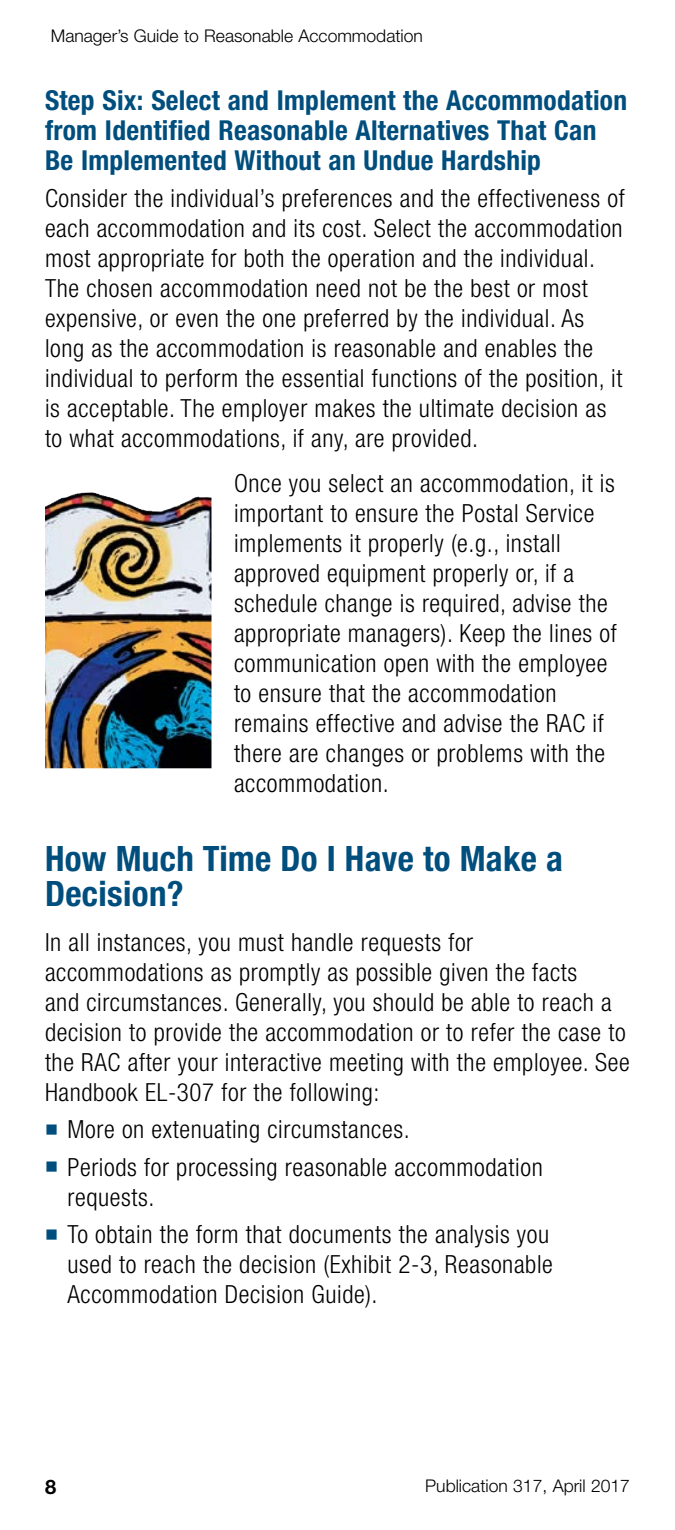
<style>
.page{position:relative;width:675px;height:1530px;background:#fff}
.page>*{position:absolute;margin:0;border:0;box-sizing:border-box;transform-origin:0 0}
.t1{font:700 condensed 35px/35px "Helvetica Neue LT Std";letter-spacing:.01em;color:#004e7d}
.t2{font:700 condensed 27.5px/30px "Helvetica Neue LT Std";letter-spacing:.01em;color:#004e7d}
.P{font:300 condensed 25px/30px "Helvetica Neue LT Std";letter-spacing:.025em;color:#000}
.t3{font:700 20px "Helvetica Neue LT Std";color:#000}
.t4{font:300 17.5px "Helvetica Neue LT Std";color:#000}
</style>
<div class="page">
<img style="left:45px;top:492px;width:166px;height:276px">
<p class="t4" style="left:51px;top:26px;width:374px">Manager’s Guide to Reasonable Accommodation</p>
<h3 class="t2" style="left:45px;top:85px;width:584px">Step Six: Select and Implement the Accommodation from Identified Reasonable Alternatives That Can<br>Be Implemented Without an Undue Hardship</h3>
<p class="P" style="left:45px;top:183px;width:581px">Consider the individual’s preferences and the effectiveness of each accommodation and its cost. Select the accommodation most appropriate for both the operation and the individual.<br>The chosen accommodation need not be the best or most expensive, or even the one preferred by the individual. As long as the accommodation is reasonable and enables the individual to perform the essential functions of the position, it is acceptable. The employer makes the ultimate decision as to what accommodations, if any, are provided.</p>
<p class="P" style="left:234px;top:468px;width:384px">Once you select an accommodation, it is important to ensure the Postal Service implements it properly (e.g., install approved equipment properly or, if a schedule change is required, advise the appropriate managers). Keep the lines of communication open with the employee to ensure that the accommodation remains effective and advise the RAC if there are changes or problems with the accommodation.</p>
<h2 class="t1" style="left:45px;top:840px;width:520px">How Much Time Do I Have to Make a<br>Decision?</h2>
<p class="P" style="left:45px;top:927px;width:586px">In all instances, you must handle requests for accommodations as promptly as possible given the facts<br>and circumstances. Generally, you should be able to reach a decision to provide the accommodation or to refer the case to the RAC after your interactive meeting with the employee. See Handbook EL-307 for the following:</p>
<p class="P" style="left:68px;top:1114px;width:344px">More on extenuating circumstances.</p>
<p class="P" style="left:68px;top:1152px;width:477px">Periods for processing reasonable accommodation requests.</p>
<p class="P" style="left:68px;top:1219px;width:487px">To obtain the form that documents the analysis you used to reach the decision (Exhibit 2-3, Reasonable<br>Accommodation Decision Guide).</p>
<p class="t3" style="left:45px;top:1474px;width:13px">8</p>
<p class="t4" style="left:425px;top:1475px;width:206px">Publication 317, April 2017</p>
</div>
